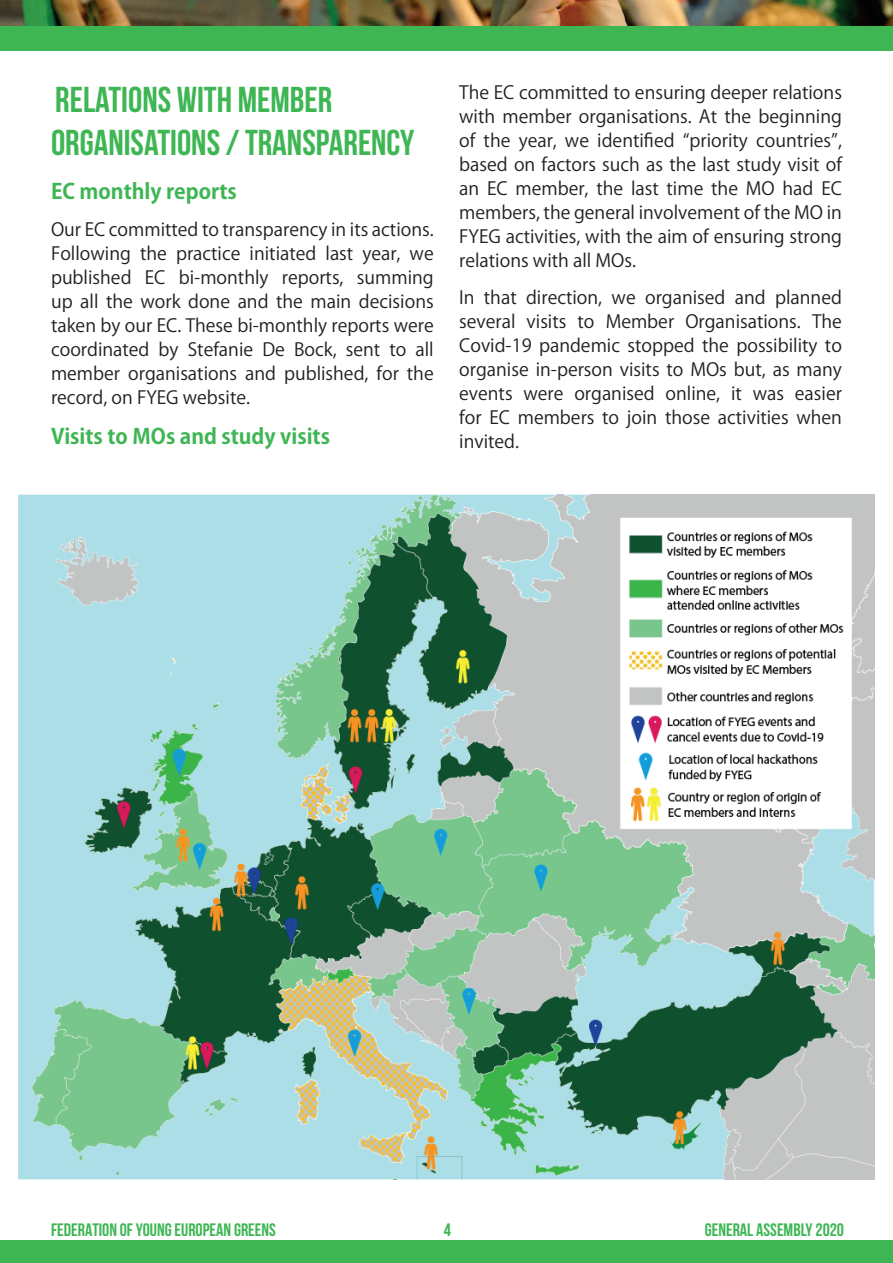
<style>
.page{position:relative;width:893px;height:1263px;background:#fff}
.page>*{position:absolute;margin:0;border:0;box-sizing:border-box;transform-origin:0 0}
.t1{font:700 36px/43.2px "Bebas Neue";color:#3eb654}
.t2{font:700 21px "Koz Go Pro";color:#3eb654}
.t3{font:18px/24px "Koz Go Pro";color:#231f20;text-align:justify}
.t4{font:700 18px "Bebas Neue";color:#3eb654}
</style>
<div class="page">
<div style="left:0;top:1240px;width:893px;height:23px;background:#3eb654"></div>
<div style="left:0;top:26px;width:893px;height:25px;background:#3eb654"></div>
<img style="left:0;top:0;width:893px;height:26px">
<img style="left:19px;top:494px;width:855px;height:685px">
<h1 class="t1" style="left:51px;top:78px;width:365px">RELATIONS WITH MEMBER<br>ORGANISATIONS / TRANSPARENCY</h1>
<p class="t2" style="left:51px;top:178px;width:187px">EC monthly reports</p>
<p class="t3" style="left:51px;top:218px;width:384px">Our EC committed to transparency in its actions.<br>Following the practice initiated last year, we published EC bi-monthly reports, summing up all the work done and the main decisions taken by our EC. These bi-monthly reports were coordinated by Stefanie De Bock, sent to all member organisations and published, for the record, on FYEG website.</p>
<p class="t2" style="left:51px;top:423px;width:280px">Visits to MOs and study visits</p>
<p class="t3" style="left:459px;top:81px;width:384px">The EC committed to ensuring deeper relations with member organisations. At the beginning of the year, we identified “priority countries”, based on factors such as the last study visit of an EC member, the last time the MO had EC members, the general involvement of the MO in FYEG activities, with the aim of ensuring strong relations with all MOs.</p>
<p class="t3" style="left:459px;top:286px;width:384px">In that direction, we organised and planned several visits to Member Organisations. The Covid-19 pandemic stopped the possibility to organise in-person visits to MOs but, as many events were organised online, it was easier for EC members to join those activities when invited.</p>
<p class="t4" style="left:51px;top:1220px;width:226px">FEDERATION OF YOUNG EUROPEAN GREENS</p>
<p class="t4" style="left:444px;top:1220px;width:9px">4</p>
<p class="t4" style="left:705px;top:1220px;width:141px">GENERAL ASSEMBLY 2020</p>
</div>
